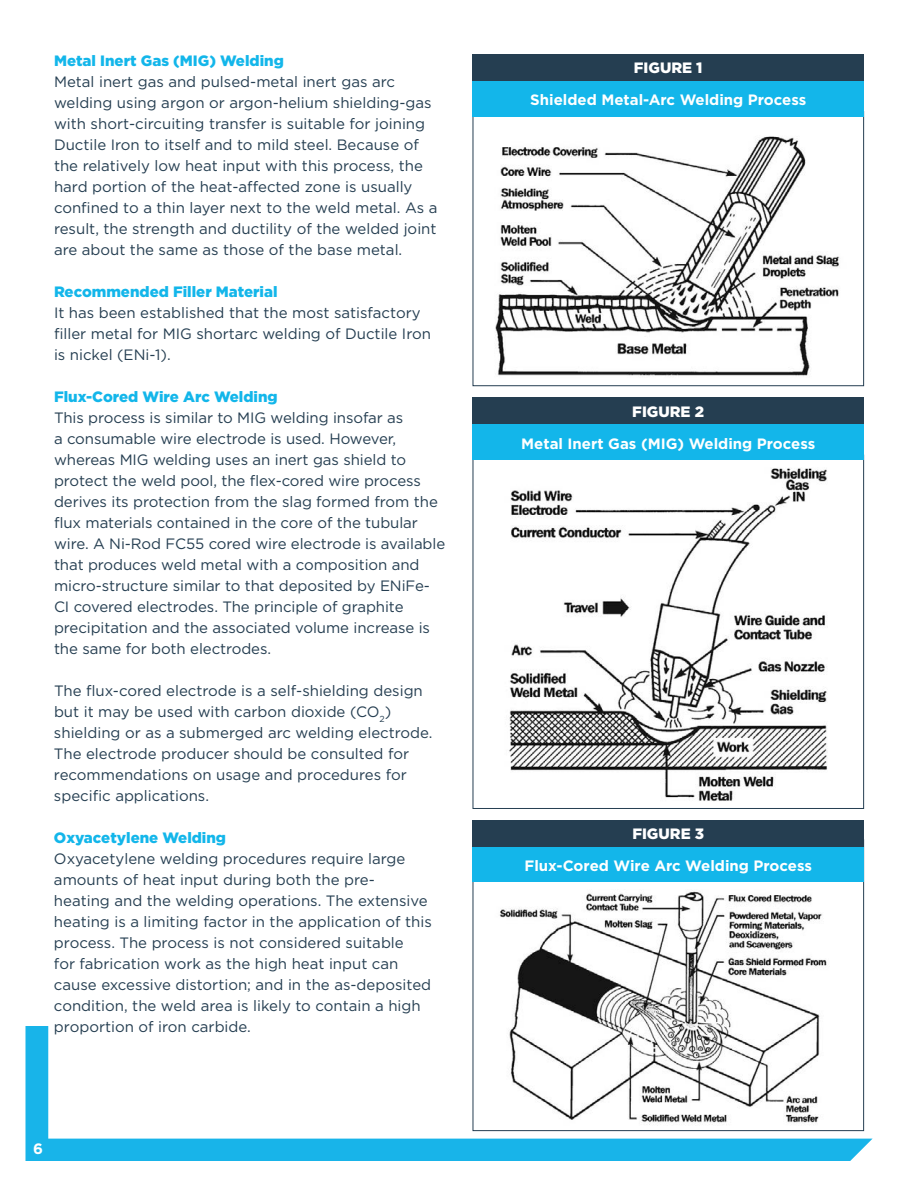
<style>
.page{position:relative;width:918px;height:1188px;background:#fff}
.page>*{position:absolute;margin:0;border:0;box-sizing:border-box;transform-origin:0 0}
.t1{font:15px/21px "Gotham";color:#253e51}
.t2{font:700 15px "Gotham";color:#fff}
.t3{font:900 15px "Gotham";color:#13b6ea}
.t4{font:900 15px "Gotham";color:#fff}
</style>
<div class="page">
<svg style="left:25px;top:1026px;width:848px;height:135px"></svg>
<img style="left:509px;top:468px;width:319px;height:333px">
<img style="left:495px;top:136px;width:344px;height:240px">
<div style="left:473px;top:81px;width:391px;height:36px;background:#13b6ea"></div>
<div style="left:472px;top:54px;width:392px;height:27px;background:#253e51"></div>
<div style="left:473px;top:424px;width:391px;height:36px;background:#13b6ea"></div>
<div style="left:472px;top:398px;width:392px;height:26px;background:#253e51"></div>
<img style="left:484px;top:891px;width:356px;height:245px">
<div style="left:473px;top:847px;width:391px;height:35px;background:#13b6ea"></div>
<div style="left:472px;top:820px;width:392px;height:27px;background:#253e51"></div>
<p class="t3" style="left:54px;top:52px;width:231px">Metal Inert Gas (MIG) Welding</p>
<p class="t1" style="left:54px;top:71px;width:385px">Metal inert gas and pulsed-metal inert gas arc welding using argon or argon-helium shielding-gas with short-circuiting transfer is suitable for joining Ductile Iron to itself and to mild steel. Because of the relatively low heat input with this process, the hard portion of the heat-affected zone is usually confined to a thin layer next to the weld metal. As a result, the strength and ductility of the welded joint are about the same as those of the base metal.</p>
<p class="t3" style="left:54px;top:283px;width:225px">Recommended Filler Material</p>
<p class="t1" style="left:54px;top:302px;width:379px">It has been established that the most satisfactory filler metal for MIG shortarc welding of Ductile Iron is nickel (ENi-1).</p>
<p class="t3" style="left:54px;top:388px;width:225px">Flux-Cored Wire Arc Welding</p>
<p class="t1" style="left:54px;top:407px;width:393px">This process is similar to MIG welding insofar as<br>a consumable wire electrode is used. However, whereas MIG welding uses an inert gas shield to protect the weld pool, the flex-cored wire process derives its protection from the slag formed from the flux materials contained in the core of the tubular wire. A Ni-Rod FC55 cored wire electrode is available that produces weld metal with a composition and micro-structure similar to that deposited by ENiFe-CI covered electrodes. The principle of graphite precipitation and the associated volume increase is the same for both electrodes.</p>
<p class="t1" style="left:54px;top:680px;width:380px">The flux-cored electrode is a self-shielding design but it may be used with carbon dioxide (CO<sub>2</sub>) shielding or as a submerged arc welding electrode.<br>The electrode producer should be consulted for recommendations on usage and procedures for specific applications.</p>
<p class="t3" style="left:54px;top:829px;width:174px">Oxyacetylene Welding</p>
<p class="t1" style="left:54px;top:848px;width:379px">Oxyacetylene welding procedures require large amounts of heat input during both the pre&shy;heating and the welding operations. The extensive heating is a limiting factor in the application of this process. The process is not considered suitable<br>for fabrication work as the high heat input can cause excessive distortion; and in the as-deposited condition, the weld area is likely to contain a high proportion of iron carbide.</p>
<p class="t2" style="left:33px;top:1140px;width:11px">6</p>
<p class="t4" style="left:634px;top:59px;width:70px">FIGURE 1</p>
<p class="t2" style="left:530px;top:91px;width:278px">Shielded Metal-Arc Welding Process</p>
<p class="t4" style="left:632px;top:403px;width:73px">FIGURE 2</p>
<p class="t2" style="left:521px;top:435px;width:296px">Metal Inert Gas (MIG) Welding Process</p>
<p class="t4" style="left:632px;top:825px;width:73px">FIGURE 3</p>
<p class="t2" style="left:525px;top:857px;width:289px">Flux-Cored Wire Arc Welding Process</p>
</div>
